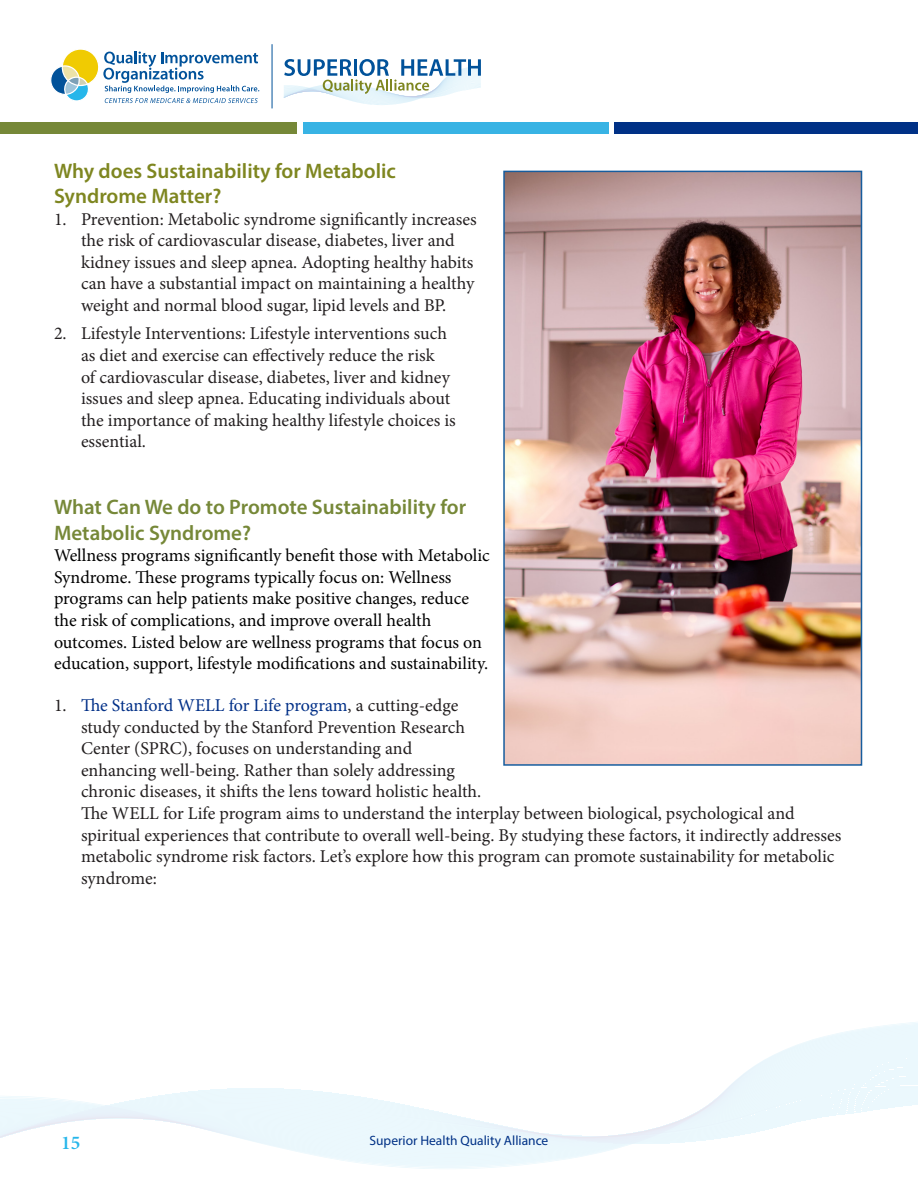
<style>
.page{position:relative;width:918px;height:1188px;background:#fff}
.page>*{position:absolute;margin:0;border:0;box-sizing:border-box;transform-origin:0 0}
.Story_headline_green{font:600 21px/25.2px "Myriad Pro";color:#768838}
.Story_headline_green-2{font:600 21px/25.2px "Myriad Pro";color:#7e8620}
.t1{font:600 19.5px "Minion Pro";color:#26b6ea}
.t2{font:18px/21.6px "Minion Pro";color:#231f20}
.t3{font:18px/21.6px "Minion Pro";letter-spacing:-.005em;color:#000}
.t4{font:13.5px "Myriad Pro";color:#003186}
.s1{color:#002f87}
</style>
<div class="page">
<svg style="left:0;top:1022px;width:918px;height:147px"></svg>
<svg style="left:51px;top:49px;width:208px;height:54px"></svg>
<hr style="left:272px;top:44px;width:1px;height:64px;background:#01529a">
<svg style="left:284px;top:59px;width:197px;height:46px"></svg>
<div style="left:0;top:122px;width:297px;height:11px;background:#768838"></div>
<div style="left:303px;top:122px;width:306px;height:11px;background:#38b3e4"></div>
<div style="left:615px;top:122px;width:303px;height:11px;background:#003186"></div>
<img style="left:506px;top:174px;width:353px;height:589px">
<div style="left:503px;top:171px;width:359px;height:595px;border:2px solid #175d9e"></div>
<p class="Story_headline_green-2" style="left:54px;top:158px;width:343px">Why does Sustainability for Metabolic<br>Syndrome Matter?</p>
<p class="t2" style="left:81px;top:208px;width:397px;text-indent:-27px">1. Prevention: Metabolic syndrome significantly increases the risk of cardiovascular disease, diabetes, liver and kidney issues and sleep apnea. Adopting healthy habits can have a substantial impact on maintaining a healthy weight and normal blood sugar, lipid levels and BP.</p>
<p class="t2" style="left:81px;top:323px;width:376px;text-indent:-27px">2. Lifestyle Interventions: Lifestyle interventions such as diet and exercise can effectively reduce the risk<br>of cardiovascular disease, diabetes, liver and kidney issues and sleep apnea. Educating individuals about the importance of making healthy lifestyle choices is essential.</p>
<p class="Story_headline_green" style="left:54px;top:494px;width:414px">What Can We do to Promote Sustainability for<br>Metabolic Syndrome?</p>
<p class="t3" style="left:54px;top:545px;width:437px">Wellness programs significantly benefit those with Metabolic Syndrome. These programs typically focus on: Wellness programs can help patients make positive changes, reduce the risk of complications, and improve overall health outcomes. Listed below are wellness programs that focus on education, support, lifestyle modifications and sustainability.</p>
<p class="t2" style="left:81px;top:695px;width:762px;text-indent:-27px">1. <span class="s1">The Stanford WELL for Life program</span>, a cutting-edge<br>study conducted by the Stanford Prevention Research<br>Center (SPRC), focuses on understanding and<br>enhancing well-being. Rather than solely addressing<br>chronic diseases, it shifts the lens toward holistic health.<br>The WELL for Life program aims to understand the interplay between biological, psychological and spiritual experiences that contribute to overall well-being. By studying these factors, it indirectly addresses metabolic syndrome risk factors. Let’s explore how this program can promote sustainability for metabolic syndrome:</p>
<p class="t1" style="left:61px;top:1129px;width:21px">15</p>
<p class="t4" style="left:370px;top:1132px;width:180px">Superior Health Quality Alliance</p>
</div>
